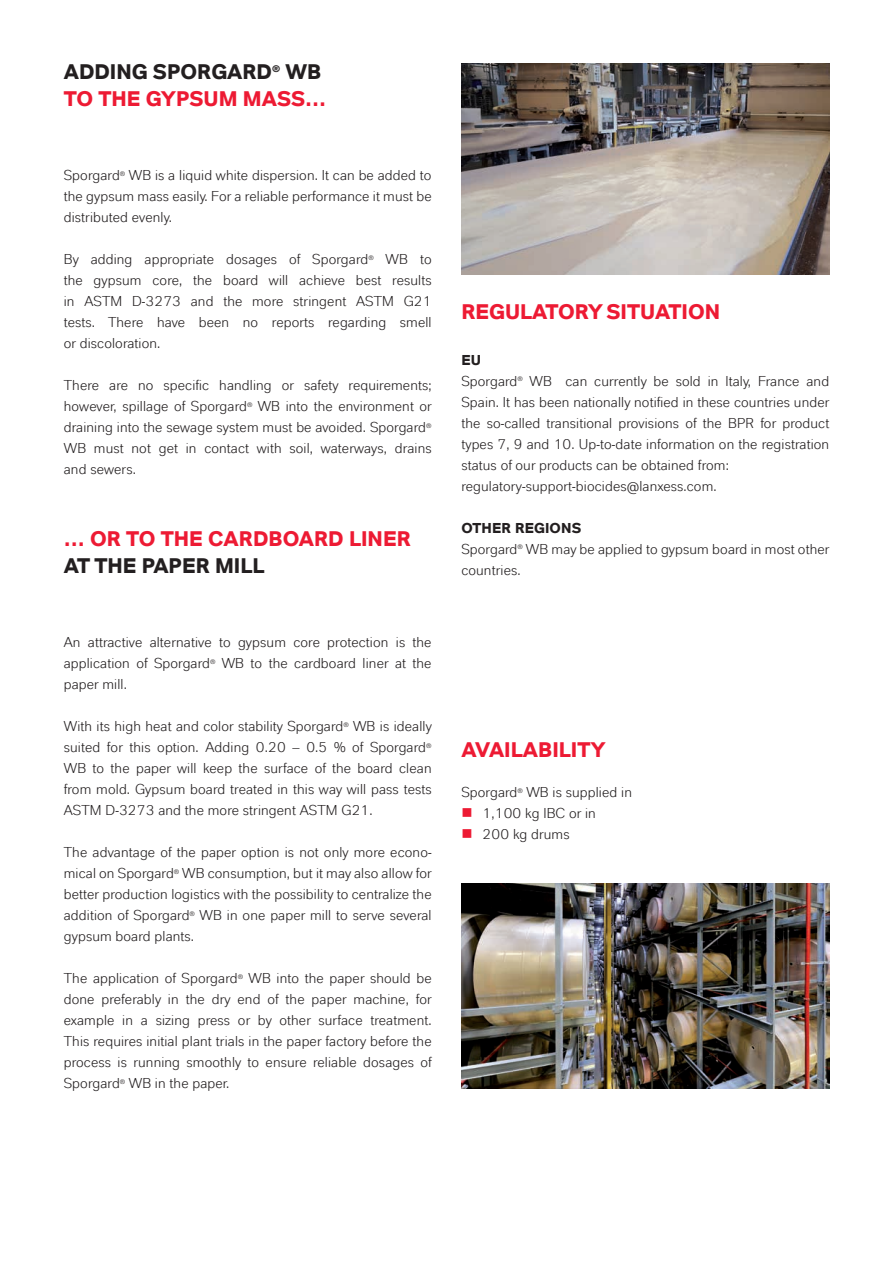
<style>
.page{position:relative;width:893px;height:1263px;background:#fff}
.page>*{position:absolute;margin:0;border:0;box-sizing:border-box;transform-origin:0 0}
.t1{font:700 21px "Lanxess";color:#ed1a33}
.t2{font:700 21px/27px "Lanxess";color:#231f20}
.t3{font:14.25px/21px "Lanxess";letter-spacing:.01em;color:#231f20;text-align:justify}
.s1{color:#ed1a33}
.s2{font-weight:700}
</style>
<div class="page">
<img style="left:461px;top:883px;width:368px;height:205px">
<img style="left:461px;top:64px;width:368px;height:210px">
<h1 class="t2" style="left:64px;top:58px;width:264px">ADDING SPORGARD<sup>®</sup> WB<br><span class="s1">TO THE GYPSUM MASS…</span></h1>
<p class="t3" style="left:64px;top:165px;width:369px">Sporgard<sup>®</sup> WB is a liquid white dispersion. It can be added to the gypsum mass easily. For a reliable performance it must be distributed evenly.</p>
<p class="t3" style="left:64px;top:249px;width:369px">By adding appropriate dosages of Sporgard<sup>®</sup> WB to the gypsum core, the board will achieve best results in ASTM D-3273 and the more stringent ASTM G21 tests. There have been no reports regarding smell or discoloration.</p>
<p class="t3" style="left:64px;top:375px;width:370px">There are no specific handling or safety requirements; however, spillage of Sporgard<sup>®</sup> WB into the environment or draining into the sewage system must be avoided. Sporgard<sup>® </sup>WB must not get in contact with soil, waterways, drains and sewers.</p>
<h1 class="t1" style="left:64px;top:526px;width:349px">… OR TO THE CARDBOARD LINER</h1>
<h1 class="t2" style="left:64px;top:552px;width:202px">AT THE PAPER MILL</h1>
<p class="t3" style="left:64px;top:632px;width:369px">An attractive alternative to gypsum core protection is the application of Sporgard<sup>®</sup> WB to the cardboard liner at the paper mill.</p>
<p class="t3" style="left:64px;top:716px;width:370px">With its high heat and color stability Sporgard<sup>®</sup> WB is ideally suited for this option. Adding 0.20 – 0.5 % of Sporgard<sup>® </sup>WB to the paper will keep the surface of the board clean from mold. Gypsum board treated in this way will pass tests ASTM D-3273 and the more stringent ASTM G21.</p>
<p class="t3" style="left:64px;top:842px;width:370px">The advantage of the paper option is not only more econo&shy;mical on Sporgard<sup>®</sup> WB consumption, but it may also allow for better production logistics with the possibility to centralize the addition of Sporgard<sup>®</sup> WB in one paper mill to serve several gypsum board plants.</p>
<p class="t3" style="left:64px;top:968px;width:370px">The application of Sporgard<sup>®</sup> WB into the paper should be done preferably in the dry end of the paper machine, for example in a sizing press or by other surface treatment.<br>This requires initial plant trials in the paper factory before the process is running smoothly to ensure reliable dosages of Sporgard<sup>®</sup> WB in the paper.</p>
<h1 class="t1" style="left:461px;top:299px;width:260px">REGULATORY SITUATION</h1>
<p class="t3" style="left:461px;top:350px;width:370px;text-align:left"><span class="s2">EU<br></span>Sporgard<sup>®</sup> WB can currently be sold in Italy, France and Spain. It has been nationally notified in these countries under the so-called transitional provisions of the BPR for product types 7, 9 and 10. Up-to-date information on the registration status of our products can be obtained from: regulatory-support-biocides@lanxess.com.</p>
<p class="t3" style="left:461px;top:518px;width:370px;text-align:left"><span class="s2">OTHER REGIONS<br></span>Sporgard<sup>®</sup> WB may be applied to gypsum board in most other countries.</p>
<h1 class="t1" style="left:461px;top:737px;width:146px">AVAILABILITY</h1>
<p class="t3" style="left:461px;top:782px;width:172px">Sporgard<sup>®</sup> WB is supplied in</p>
<p class="t3" style="left:461px;top:803px;width:136px"><span class="s1">■</span> 1,100 kg IBC or in</p>
<p class="t3" style="left:461px;top:824px;width:110px"><span class="s1">■</span> 200 kg drums</p>
</div>
